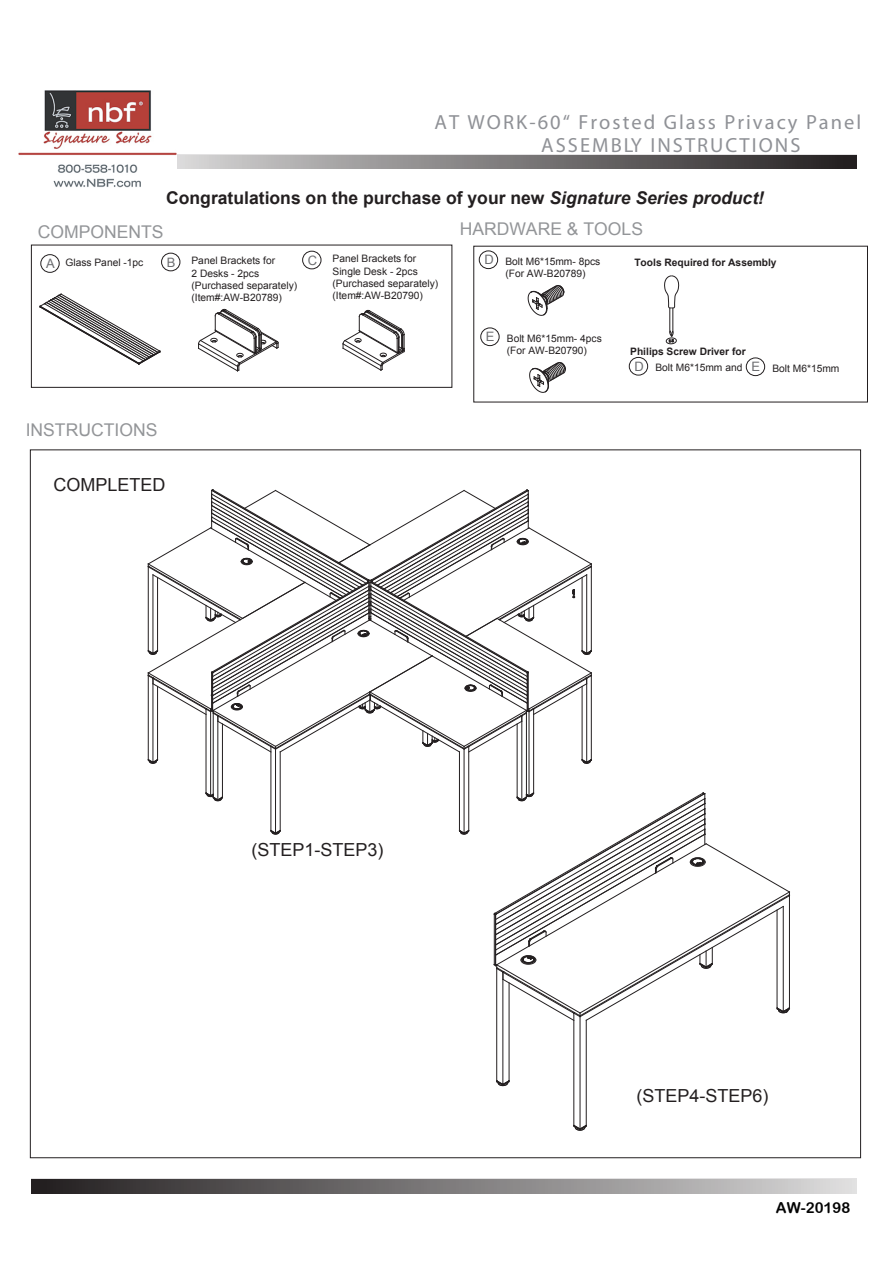
<style>
.page{position:relative;width:893px;height:1263px;background:#fff}
.page>*{position:absolute;margin:0;border:0;box-sizing:border-box;transform-origin:0 0}
.t1{font:20.55px "Myriad";letter-spacing:.1em;color:#8f9196}
.t2{font:18px "Arial";color:#231f20}
.t3{font:700 17.55px "Arial";color:#231f20}
.t4{font:17.55px "Arial";color:#939598}
.t5{font:15px "Arial Rounded MT Bold";color:#030303}
.t6{font:12.9px "Arial";color:#6c6d70}
.t7{font:10.2px/12.3px "Arial";color:#231f20}
.t8{font:700 10.2px "Arial";color:#231f20}
.s1{font-style:italic}
.s2{font-size:12.9px;color:#6c6d70}
</style>
<div class="page">
<div style="left:31px;top:245px;width:421px;height:143px;border:1px solid #231f20"></div>
<svg style="left:177px;top:154px;width:679px;height:15px"></svg>
<div style="left:31px;top:1178px;width:825px;height:16px;background:linear-gradient(to right,#221e1f,#d8d8d8)"></div>
<svg style="left:40px;top:254px;width:20px;height:19px"></svg>
<div style="left:41px;top:254px;width:18px;height:19px;border:1px solid #231f20;border-radius:50%"></div>
<svg style="left:478px;top:250px;width:21px;height:20px"></svg>
<div style="left:479px;top:251px;width:19px;height:18px;border:1px solid #231f20;border-radius:50%"></div>
<svg style="left:161px;top:252px;width:20px;height:20px"></svg>
<div style="left:161px;top:253px;width:19px;height:18px;border:1px solid #231f20;border-radius:50%"></div>
<svg style="left:302px;top:250px;width:20px;height:20px"></svg>
<div style="left:302px;top:251px;width:19px;height:18px;border:1px solid #231f20;border-radius:50%"></div>
<svg style="left:664px;top:275px;width:16px;height:69px"></svg>
<img style="left:19px;top:91px;width:158px;height:97px">
<svg style="left:527px;top:285px;width:37px;height:31px"></svg>
<svg style="left:480px;top:327px;width:20px;height:20px"></svg>
<div style="left:481px;top:328px;width:18px;height:18px;border:1px solid #231f20;border-radius:50%"></div>
<svg style="left:529px;top:362px;width:37px;height:31px"></svg>
<svg style="left:39px;top:293px;width:122px;height:72px"></svg>
<svg style="left:198px;top:309px;width:81px;height:63px"></svg>
<svg style="left:342px;top:310px;width:63px;height:61px"></svg>
<hr style="left:468px;top:746px;width:1px;height:84px;background:#231f20">
<hr style="left:464px;top:749px;width:1px;height:84px;background:#231f20">
<hr style="left:459px;top:752px;width:1px;height:78px;background:#231f20">
<hr style="left:529px;top:712px;width:1px;height:84px;background:#231f20">
<hr style="left:533px;top:709px;width:1px;height:84px;background:#231f20">
<hr style="left:275px;top:749px;width:1px;height:84px;background:#231f20">
<hr style="left:280px;top:752px;width:1px;height:78px;background:#231f20">
<hr style="left:271px;top:746px;width:1px;height:84px;background:#231f20">
<hr style="left:586px;top:678px;width:1px;height:84px;background:#231f20">
<hr style="left:582px;top:686px;width:1px;height:74px;background:#231f20">
<hr style="left:591px;top:676px;width:1px;height:84px;background:#231f20">
<hr style="left:521px;top:716px;width:1px;height:84px;background:#231f20">
<hr style="left:517px;top:724px;width:1px;height:73px;background:#231f20">
<hr style="left:526px;top:713px;width:1px;height:84px;background:#231f20">
<hr style="left:222px;top:724px;width:1px;height:73px;background:#231f20">
<hr style="left:218px;top:716px;width:1px;height:84px;background:#231f20">
<hr style="left:213px;top:713px;width:1px;height:84px;background:#231f20">
<hr style="left:210px;top:712px;width:1px;height:84px;background:#231f20">
<hr style="left:206px;top:709px;width:1px;height:84px;background:#231f20">
<hr style="left:157px;top:686px;width:1px;height:74px;background:#231f20">
<hr style="left:153px;top:678px;width:1px;height:84px;background:#231f20">
<hr style="left:148px;top:676px;width:1px;height:84px;background:#231f20">
<svg style="left:147px;top:759px;width:11px;height:5px"></svg>
<svg style="left:581px;top:759px;width:11px;height:5px"></svg>
<svg style="left:270px;top:830px;width:11px;height:5px"></svg>
<svg style="left:459px;top:830px;width:11px;height:5px"></svg>
<svg style="left:205px;top:792px;width:18px;height:9px"></svg>
<svg style="left:147px;top:489px;width:445px;height:264px"></svg>
<hr style="left:580px;top:1017px;width:1px;height:112px;background:#231f20">
<hr style="left:573px;top:1013px;width:1px;height:112px;background:#231f20">
<hr style="left:586px;top:1020px;width:1px;height:105px;background:#231f20">
<hr style="left:496px;top:968px;width:1px;height:113px;background:#231f20">
<hr style="left:503px;top:972px;width:1px;height:112px;background:#231f20">
<hr style="left:509px;top:983px;width:1px;height:98px;background:#231f20">
<svg style="left:496px;top:1080px;width:14px;height:6px"></svg>
<svg style="left:573px;top:1124px;width:14px;height:7px"></svg>
<svg style="left:493px;top:792px;width:297px;height:229px"></svg>
<svg style="left:628px;top:356px;width:21px;height:20px"></svg>
<div style="left:629px;top:357px;width:19px;height:18px;border:1px solid #231f20;border-radius:50%"></div>
<svg style="left:745px;top:357px;width:21px;height:20px"></svg>
<div style="left:746px;top:358px;width:19px;height:18px;border:1px solid #231f20;border-radius:50%"></div>
<h1 class="t1" style="left:434px;top:112px;width:428px">AT WORK-60“ Frosted Glass Privacy Panel</h1>
<h1 class="t1" style="left:541px;top:135px;width:261px">ASSEMBLY INSTRUCTIONS</h1>
<h3 class="t3" style="left:166px;top:186px;width:599px">Congratulations on the purchase of your new <span class="s1">Signature Series product!</span></h3>
<h3 class="t4" style="left:38px;top:221px;width:127px">COMPONENTS</h3>
<h3 class="t4" style="left:460px;top:217px;width:185px">HARDWARE &amp; TOOLS</h3>
<p class="t7" style="left:65px;top:256px;width:79px">Glass Panel -1pc</p>
<p class="t7" style="left:191px;top:255px;width:107px">Panel Brackets for<br>2 Desks - 2pcs (Purchased separately) (Item#:AW-B20789)</p>
<p class="t7" style="left:333px;top:253px;width:107px;text-indent:-25px"><span class="s2">C</span> Panel Brackets for<br>Single Desk - 2pcs (Purchased separately) (Item#:AW-B20790)</p>
<p class="t6" style="left:46px;top:255px;width:10px">A</p>
<p class="t6" style="left:167px;top:254px;width:10px">B</p>
<p class="t6" style="left:484px;top:251px;width:11px">D</p>
<p class="t7" style="left:505px;top:255px;width:97px">Bolt M6*15mm- 8pcs (For AW-B20789)</p>
<h3 class="t4" style="left:26px;top:419px;width:133px">INSTRUCTIONS</h3>
<h2 class="t2" style="left:53px;top:473px;width:114px">COMPLETED</h2>
<p class="t7" style="left:486px;top:332px;width:117px;text-align:center"><span class="s2">E</span> Bolt M6*15mm- 4pcs (For AW-B20790)</p>
<p class="t8" style="left:634px;top:256px;width:144px">Tools Required for Assembly</p>
<p class="t8" style="left:630px;top:345px;width:117px">Philips Screw Driver for</p>
<p class="t7" style="left:634px;top:361px;width:206px"><span class="s2">D</span> Bolt M6*15mm and <span class="s2">E</span> Bolt M6*15mm</p>
<h2 class="t2" style="left:251px;top:838px;width:134px">(STEP1-STEP3)</h2>
<h2 class="t2" style="left:636px;top:1084px;width:134px">(STEP4-STEP6)</h2>
<h3 class="t5" style="left:776px;top:1199px;width:76px">AW-20198</h3>
</div>
